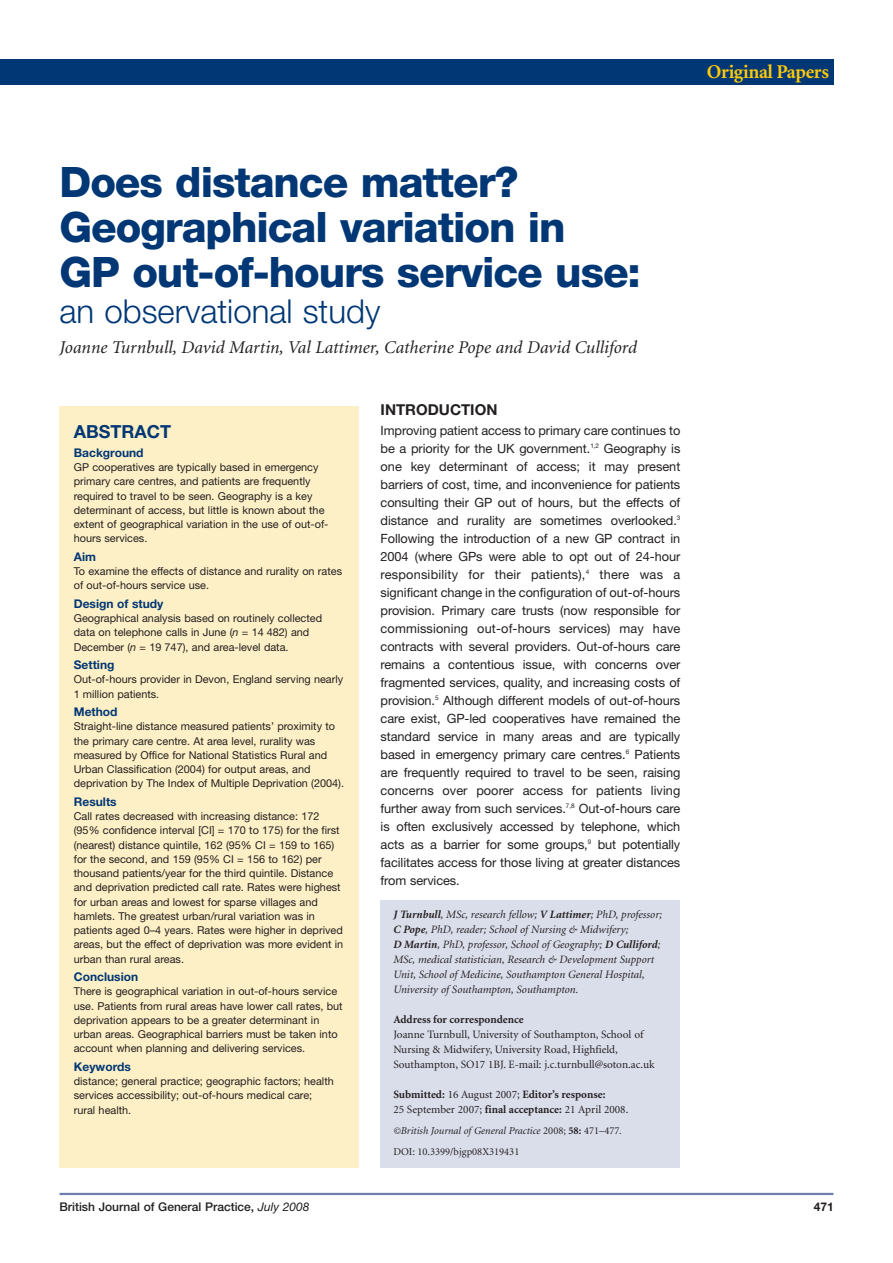
<style>
.page{position:relative;width:893px;height:1263px;background:#fff}
.page>*{position:absolute;margin:0;border:0;box-sizing:border-box;transform-origin:0 0}
.t1{font:800 42px/45px "Helvetica Neue";letter-spacing:-.025em;color:#013775}
.t2{font:300 33px "Helvetica Neue";color:#013775}
.t3{font:700 19.5px "Minion";letter-spacing:-.02em;color:#feca0a}
.t4{font:italic 18px "Minion";color:#231f20}
.t5{font:700 18px "Helvetica Neue";color:#013775}
.t6{font:700 15px "Helvetica Neue";color:#231f20}
.t7{font:12.75px/18px "Helvetica Neue";letter-spacing:-.005em;color:#231f20;text-align:justify}
.t8{font:700 12px "Helvetica Neue";color:#013775}
.t9{font:500 12px "Helvetica Neue";color:#231f20}
.t10{font:700 12px "Helvetica Neue";color:#231f20}
.t11{font:italic 11.25px/15px "Minion";color:#231f20}
.t12{font:11.25px/15px "Minion";color:#231f20}
.t13{font:700 11.25px/15px "Minion";color:#231f20}
.t14{font:10.8px/14.2px "Helvetica Neue";color:#231f20}
.t15{font:10.5px/21px "Minion";color:#231f20}
.s1{font-style:italic}
.s2{font-weight:400;font-style:italic}
.s3{font-weight:700}
.s4{font-weight:400}
</style>
<div class="page">
<hr style="left:60px;top:1193px;width:773px;height:2px;background:#6e7fad">
<div style="left:60px;top:406px;width:299px;height:761px;background:#fef0c6"></div>
<div style="left:381px;top:900px;width:299px;height:267px;background:#dadeeb"></div>
<div style="left:0;top:60px;width:833px;height:25px;background:#013775"></div>
<h3 class="t3" style="left:707px;top:64px;width:124px">Original Papers</h3>
<h1 class="t1" style="left:60px;top:163px;width:583px">Does distance matter?<br>Geographical variation in<br>GP out-of-hours service use:</h1>
<h2 class="t2" style="left:60px;top:299px;width:322px">an observational study</h2>
<h3 class="t4" style="left:60px;top:340px;width:579px">Joanne Turnbull, David Martin, Val Lattimer, Catherine Pope and David Culliford</h3>
<h3 class="t5" style="left:74px;top:425px;width:99px">ABSTRACT</h3>
<p class="t8" style="left:74px;top:448px;width:71px">Background</p>
<p class="t14" style="left:74px;top:461px;width:256px">GP cooperatives are typically based in emergency primary care centres, and patients are frequently required to travel to be seen. Geography is a key determinant of access, but little is known about the extent of geographical variation in the use of out-of&shy;hours services.</p>
<p class="t8" style="left:74px;top:552px;width:24px">Aim</p>
<p class="t14" style="left:74px;top:565px;width:270px">To examine the effects of distance and rurality on rates of out-of-hours service use.</p>
<p class="t8" style="left:74px;top:599px;width:91px">Design of study</p>
<p class="t14" style="left:74px;top:612px;width:250px">Geographical analysis based on routinely collected data on telephone calls in June (<span class="s1">n</span> = 14 482) and<br>December (<span class="s1">n</span> = 19 747), and area-level data.</p>
<p class="t8" style="left:74px;top:660px;width:42px">Setting</p>
<p class="t14" style="left:74px;top:673px;width:271px">Out-of-hours provider in Devon, England serving nearly<br>1 million patients.</p>
<p class="t8" style="left:74px;top:707px;width:45px">Method</p>
<p class="t14" style="left:74px;top:720px;width:272px">Straight-line distance measured patients’ proximity to the primary care centre. At area level, rurality was measured by Office for National Statistics Rural and Urban Classification (2004) for output areas, and deprivation by The Index of Multiple Deprivation (2004).</p>
<p class="t8" style="left:74px;top:797px;width:44px">Results</p>
<p class="t14" style="left:74px;top:810px;width:271px">Call rates decreased with increasing distance: 172 (95% confidence interval [CI] = 170 to 175) for the first (nearest) distance quintile, 162 (95% CI = 159 to 165) for the second, and 159 (95% CI = 156 to 162) per thousand patients/year for the third quintile. Distance and deprivation predicted call rate. Rates were highest for urban areas and lowest for sparse villages and hamlets. The greatest urban/rural variation was in patients aged 0–4 years. Rates were higher in deprived areas, but the effect of deprivation was more evident in urban than rural areas.</p>
<p class="t8" style="left:74px;top:972px;width:66px">Conclusion</p>
<p class="t14" style="left:74px;top:985px;width:270px">There is geographical variation in out-of-hours service use. Patients from rural areas have lower call rates, but deprivation appears to be a greater determinant in urban areas. Geographical barriers must be taken into account when planning and delivering services.</p>
<p class="t8" style="left:74px;top:1062px;width:59px">Keywords</p>
<p class="t14" style="left:74px;top:1075px;width:262px">distance; general practice; geographic factors; health services accessibility; out-of-hours medical care; rural health.</p>
<p class="t9" style="left:60px;top:1202px;width:252px">British Journal of General Practice, <span class="s2">July 2008</span></p>
<h3 class="t6" style="left:381px;top:404px;width:118px">INTRODUCTION</h3>
<p class="t7" style="left:381px;top:422px;width:301px">Improving patient access to primary care continues to be a priority for the UK government.<sup>1,2</sup> Geography is one key determinant of access; it may present barriers of cost, time, and inconvenience for patients consulting their GP out of hours, but the effects of distance and rurality are sometimes overlooked.<sup>3<br></sup>Following the introduction of a new GP contract in 2004 (where GPs were able to opt out of 24-hour responsibility for their patients),<sup>4</sup> there was a significant change in the configuration of out-of-hours provision. Primary care trusts (now responsible for commissioning out-of-hours services) may have contracts with several providers. Out-of-hours care remains a contentious issue, with concerns over fragmented services, quality, and increasing costs of provision.<sup>5</sup> Although different models of out-of-hours care exist, GP-led cooperatives have remained the standard service in many areas and are typically based in emergency primary care centres.<sup>6</sup> Patients are frequently required to travel to be seen, raising concerns over poorer access for patients living further away from such services.<sup>7,8</sup> Out-of-hours care is often exclusively accessed by telephone, which acts as a barrier for some groups,<sup>9</sup> but potentially facilitates access for those living at greater distances from services.</p>
<p class="t11" style="left:393px;top:908px;width:270px"><span class="s3">J Turnbull</span>, MSc, research fellow; <span class="s3">V Lattimer</span>; PhD, professor; <span class="s3">C Pope</span>, PhD, reader; School of Nursing &amp; Midwifery;<br><span class="s3">D Martin</span>, PhD, professor, School of Geography; <span class="s3">D Culliford</span>; MSc, medical statistician, Research &amp; Development Support Unit, School of Medicine, Southampton General Hospital, University of Southampton, Southampton.</p>
<p class="t13" style="left:393px;top:1013px;width:132px">Address for correspondence</p>
<p class="t12" style="left:393px;top:1028px;width:263px">Joanne Turnbull, University of Southampton, School of<br>Nursing &amp; Midwifery, University Road, Highfield,<br>Southampton, SO17 1BJ. E-mail: j.c.turnbull@soton.ac.uk</p>
<p class="t13" style="left:393px;top:1088px;width:237px">Submitted: <span class="s4">16 August 2007;</span> Editor’s response:<br><span class="s4">25 September 2007;</span> final acceptance: <span class="s4">21 April 2008.</span></p>
<p class="t15" style="left:393px;top:1121px;width:230px"><span class="s1">©British Journal of General Practice</span> 2008; <span class="s3">58:</span> 471–477<span class="s1">.<br></span>DOI: 10.3399/bjgp08X319431</p>
<p class="t10" style="left:814px;top:1202px;width:22px">471</p>
</div>
